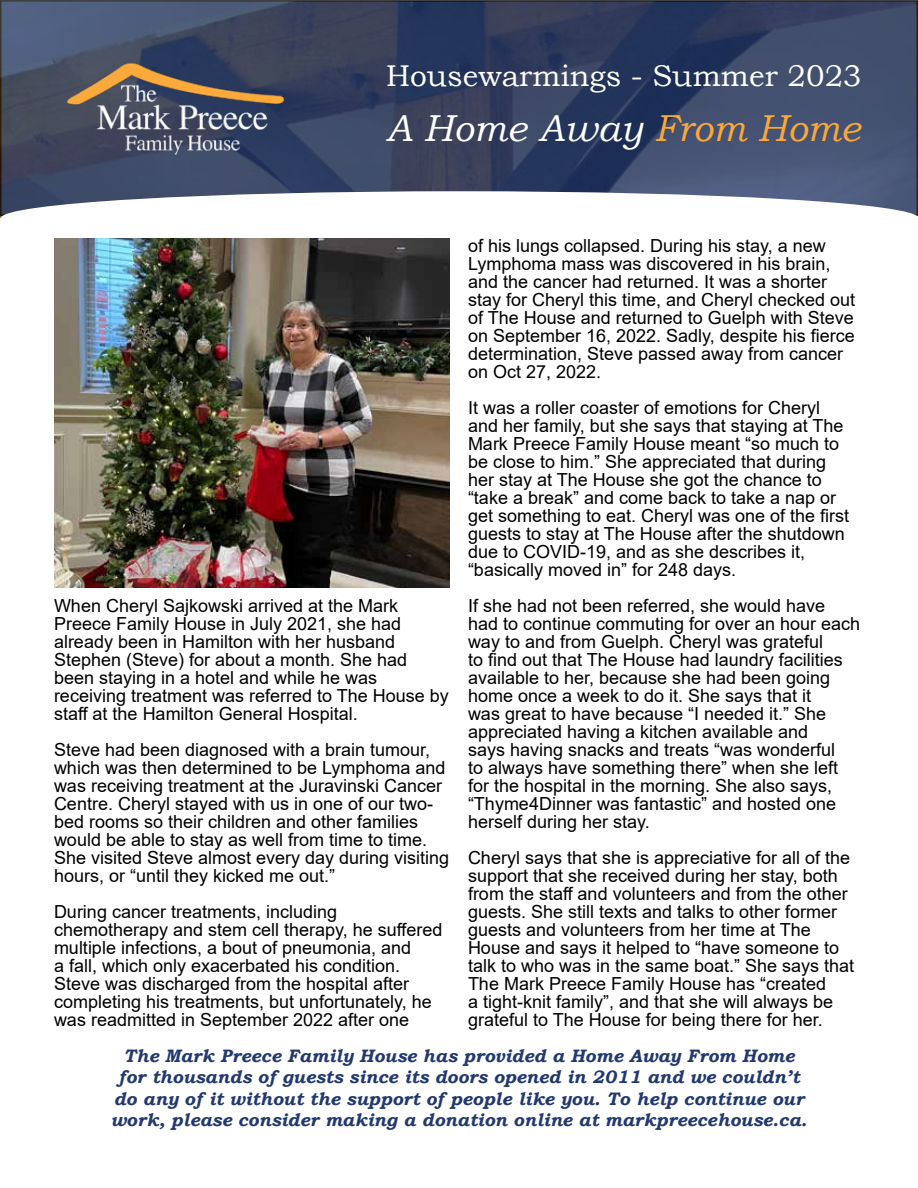
<style>
.page{position:relative;width:918px;height:1188px;background:#fff}
.page>*{position:absolute;margin:0;border:0;box-sizing:border-box;transform-origin:0 0}
.t1{font:italic 37.5px "Bookman Old Style";color:#fff}
.t2{font:30px "Bookman Old Style";color:#fff}
.t3{font:18px/18px "Arial";color:#000}
.t4{font:italic 700 18px/21.6px "Bookman Old Style";color:#223970;text-align:center}
.s1{color:#faa838}
</style>
<div class="page">
<svg style="left:3px;top:3px;width:912px;height:210px;background:#3a4665"></svg>
<div style="left:0;top:0;width:918px;height:216px;border:2px solid #000"></div>
<div style="left:1px;top:191px;width:917px;height:54px;background:#fff;border-radius:50%"></div>
<img style="left:54px;top:55px;width:243px;height:108px">
<img style="left:54px;top:239px;width:396px;height:349px">
<h2 class="t2" style="left:386px;top:57px;width:477px">Housewarmings - Summer 2023</h2>
<h1 class="t1" style="left:386px;top:103px;width:476px">A Home Away <span class="s1">From Home</span></h1>
<p class="t3" style="left:468px;top:237px;width:389px">of his lungs collapsed. During his stay, a new Lymphoma mass was discovered in his brain, and the cancer had returned. It was a shorter stay for Cheryl this time, and Cheryl checked out of The House and returned to Guelph with Steve on September 16, 2022. Sadly, despite his fierce determination, Steve passed away from cancer on Oct 27, 2022.</p>
<p class="t3" style="left:468px;top:399px;width:383px">It was a roller coaster of emotions for Cheryl and her family, but she says that staying at The Mark Preece Family House meant “so much to be close to him.” She appreciated that during her stay at The House she got the chance to “take a break” and come back to take a nap or get something to eat. Cheryl was one of the first guests to stay at The House after the shutdown due to COVID-19, and as she describes it, “basically moved in” for 248 days.</p>
<p class="t3" style="left:468px;top:597px;width:394px">If she had not been referred, she would have<br>had to continue commuting for over an hour each way to and from Guelph. Cheryl was grateful<br>to find out that The House had laundry facilities available to her, because she had been going home once a week to do it. She says that it<br>was great to have because “I needed it.” She appreciated having a kitchen available and<br>says having snacks and treats “was wonderful<br>to always have something there” when she left for the hospital in the morning. She also says, “Thyme4Dinner was fantastic” and hosted one herself during her stay.</p>
<p class="t3" style="left:468px;top:849px;width:388px">Cheryl says that she is appreciative for all of the support that she received during her stay, both from the staff and volunteers and from the other guests. She still texts and talks to other former guests and volunteers from her time at The House and says it helped to “have someone to talk to who was in the same boat.” She says that The Mark Preece Family House has “created<br>a tight-knit family”, and that she will always be grateful to The House for being there for her.</p>
<p class="t4" style="left:111px;top:1044px;width:698px">The Mark Preece Family House has provided a Home Away From Home for thousands of guests since its doors opened in 2011 and we couldn’t do any of it without the support of people like you. To help continue our work, please consider making a donation online at markpreecehouse.ca.</p>
<p class="t3" style="left:54px;top:597px;width:396px">When Cheryl Sajkowski arrived at the Mark Preece Family House in July 2021, she had already been in Hamilton with her husband Stephen (Steve) for about a month. She had been staying in a hotel and while he was receiving treatment was referred to The House by staff at the Hamilton General Hospital.</p>
<p class="t3" style="left:54px;top:741px;width:397px">Steve had been diagnosed with a brain tumour, which was then determined to be Lymphoma and was receiving treatment at the Juravinski Cancer Centre. Cheryl stayed with us in one of our two&shy;bed rooms so their children and other families would be able to stay as well from time to time.<br>She visited Steve almost every day during visiting hours, or “until they kicked me out.”</p>
<p class="t3" style="left:54px;top:903px;width:390px">During cancer treatments, including chemotherapy and stem cell therapy, he suffered multiple infections, a bout of pneumonia, and<br>a fall, which only exacerbated his condition.<br>Steve was discharged from the hospital after completing his treatments, but unfortunately, he was readmitted in September 2022 after one</p>
</div>
